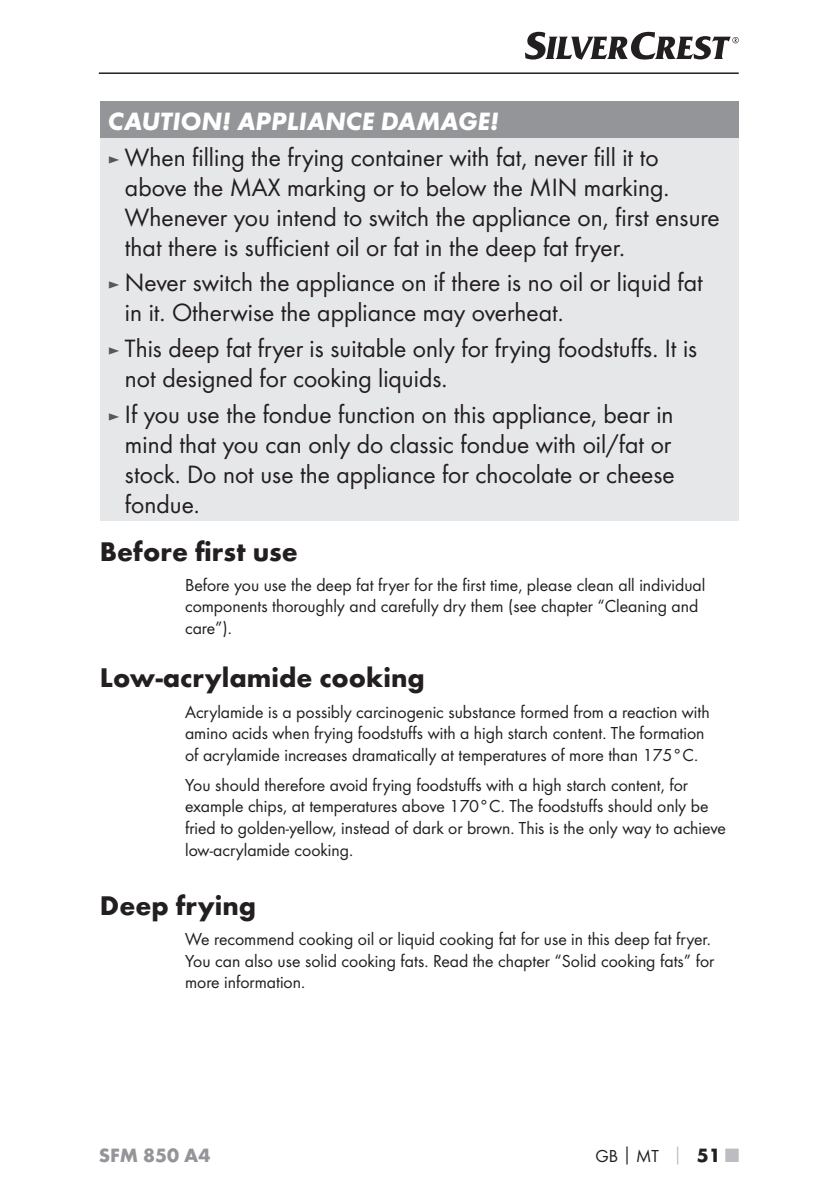
<style>
.page{position:relative;width:839px;height:1190px;background:#fff}
.page>*{position:absolute;margin:0;border:0;box-sizing:border-box;transform-origin:0 0}
.t1{font:700 28px "Futura";color:#231f20}
.t2{font:26px/30px "Futura Boo";color:#231f20}
.t3{font:italic 700 26px "Futura";color:#fff}
.t4{font:700 20px "Futura";color:#939598}
.t5{font:18px/21.6px "Futura Boo";color:#231f20}
.s1{font-size:18px;color:#57585a}
.s2{font-family:"Futura";font-weight:700}
.s3{font-family:"Futura";font-weight:700;color:#bcbdc0}
.s4{font-family:"Futura";font-weight:700;font-size:20px}
.s5{font-family:"Futura";font-weight:700;font-size:20px;color:#bcbdc0}
</style>
<div class="page">
<hr style="left:99px;top:72px;width:639px;height:2px;background:#231f20">
<svg style="left:525px;top:32px;width:213px;height:28px"></svg>
<div style="left:100px;top:102px;width:638px;height:36px;background:#939598"></div>
<div style="left:100px;top:138px;width:638px;height:383px;background:#e6e7e9"></div>
<h2 class="t3" style="left:108px;top:113px;width:392px">CAUTION! APPLIANCE DAMAGE!</h2>
<h2 class="t2" style="left:125px;top:143px;width:596px;text-indent:-17px"><span class="s1">►</span> When filling the frying container with fat, never fill it to above the MAX marking or to below the MIN marking.<br>Whenever you intend to switch the appliance on, first ensure that there is sufficient oil or fat in the deep fat fryer.</h2>
<h2 class="t2" style="left:125px;top:269px;width:579px;text-indent:-17px"><span class="s1">►</span> Never switch the appliance on if there is no oil or liquid fat in it. Otherwise the appliance may overheat.</h2>
<h2 class="t2" style="left:125px;top:335px;width:573px;text-indent:-17px"><span class="s1">►</span> This deep fat fryer is suitable only for frying foodstuffs. It is not designed for cooking liquids.</h2>
<h2 class="t2" style="left:125px;top:400px;width:551px;text-indent:-17px"><span class="s1">►</span> If you use the fondue function on this appliance, bear in mind that you can only do classic fondue with oil/fat or stock. Do not use the appliance for chocolate or cheese fondue.</h2>
<h1 class="t1" style="left:100px;top:540px;width:199px">Before first use</h1>
<p class="t5" style="left:185px;top:575px;width:521px">Before you use the deep fat fryer for the first time, please clean all individual components thoroughly and carefully dry them (see chapter “Cleaning and care”).</p>
<h1 class="t1" style="left:100px;top:667px;width:326px">Low-acrylamide cooking</h1>
<p class="t5" style="left:185px;top:701px;width:526px">Acrylamide is a possibly carcinogenic substance formed from a reaction with amino acids when frying foodstuffs with a high starch content. The formation of acrylamide increases dramatically at temperatures of more than 175°C.</p>
<p class="t5" style="left:185px;top:775px;width:542px">You should therefore avoid frying foodstuffs with a high starch content, for example chips, at temperatures above 170°C. The foodstuffs should only be fried to golden-yellow, instead of dark or brown. This is the only way to achieve low-acrylamide cooking.</p>
<h1 class="t1" style="left:100px;top:894px;width:158px">Deep frying</h1>
<p class="t5" style="left:185px;top:929px;width:530px">We recommend cooking oil or liquid cooking fat for use in this deep fat fryer.<br>You can also use solid cooking fats. Read the chapter “Solid cooking fats” for more information.</p>
<p class="t4" style="left:99px;top:1147px;width:113px">SFM 850 A4</p>
<p class="t5" style="left:595px;top:1146px;width:145px">GB<span class="s2">│</span>MT <span class="s3">│</span> <span class="s4">51</span> <span class="s5">■</span></p>
</div>
